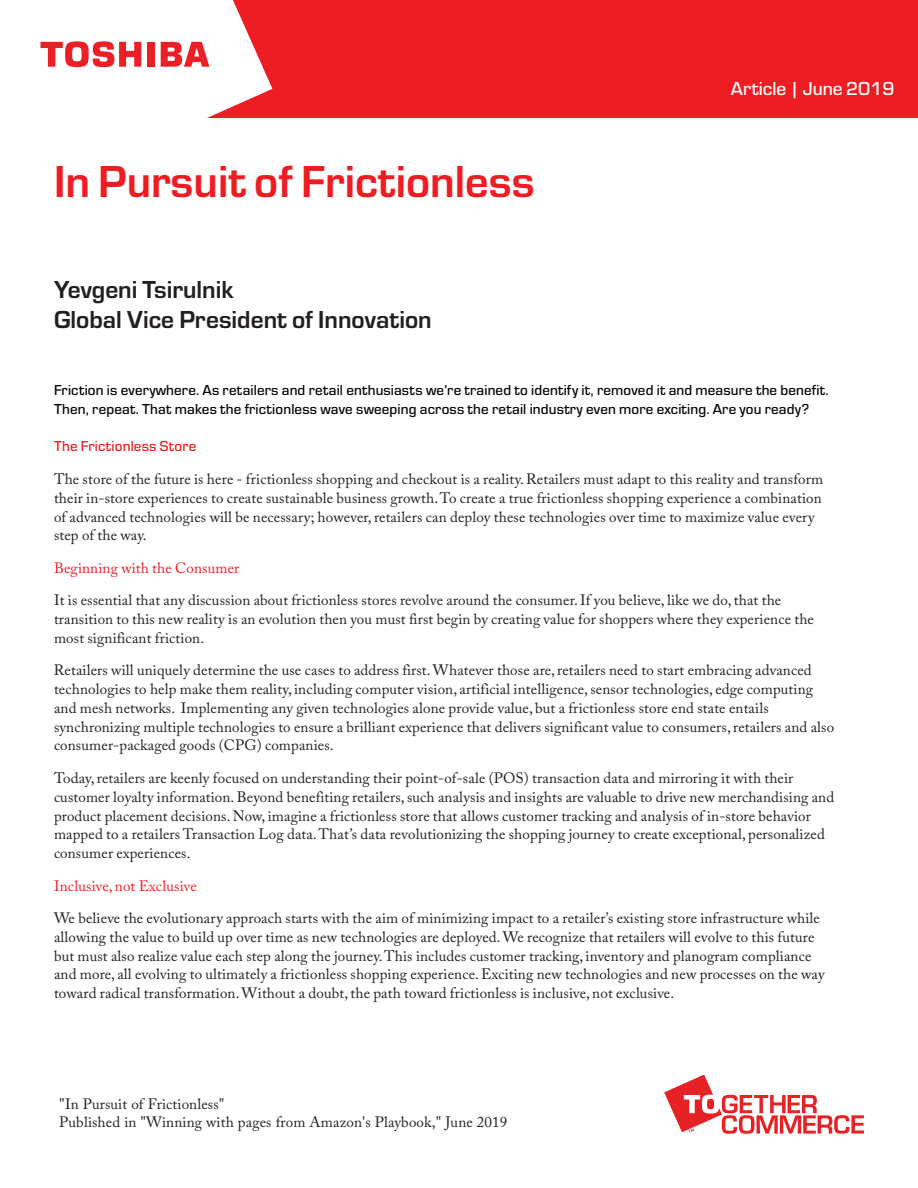
<style>
.page{position:relative;width:918px;height:1188px;background:#fff}
.page>*{position:absolute;margin:0;border:0;box-sizing:border-box;transform-origin:0 0}
.TextStyle1{font:700 46.5px "Eurostile";color:#ee1d23}
.TextStyle1-2{font:700 25.5px/30px "Eurostile";color:#231f20}
.t1{font:500 19.5px "Eurostile";color:#fff}
.TextStyle1-3{font:15px/18.8px "Adobe Caslon Pro";letter-spacing:.01em;color:#231f20}
.TextStyle1-4{font:500 15px/18.8px "Eurostile";letter-spacing:.01em;color:#040503}
.s1{font-family:"Eurostile";font-weight:500;color:#ee1d23}
.s2{color:#ee1d23}
</style>
<div class="page">
<div style="left:1px;top:0;width:917px;height:118px;background:#ee1d23"></div>
<svg style="left:1px;top:0;width:271px;height:118px;background:#fde9e9"></svg>
<svg style="left:664px;top:1075px;width:200px;height:59px"></svg>
<div style="left:147px;top:42px;width:7px;height:25px;background:#ed1f26"></div>
<svg style="left:161px;top:42px;width:48px;height:25px"></svg>
<svg style="left:40px;top:41px;width:101px;height:26px"></svg>
<p class="TextStyle1" style="left:54px;top:148px;width:482px">In Pursuit of Frictionless</p>
<p class="TextStyle1-2" style="left:54px;top:272px;width:379px">Yevgeni Tsirulnik<br>Global Vice President of Innovation</p>
<p class="t1" style="left:731px;top:75px;width:165px">Article | June 2019</p>
<p class="TextStyle1-4" style="left:54px;top:380px;width:776px">Friction is everywhere. As retailers and retail enthusiasts we’re trained to identify it, removed it and measure the benefit.<br>Then, repeat. That makes the frictionless wave sweeping across the retail industry even more exciting. Are you ready?</p>
<p class="TextStyle1-3" style="left:54px;top:430px;width:771px;line-height:32.5px"><span class="s1">The Frictionless Store<br></span>The store of the future is here - frictionless shopping and checkout is a reality.Retailers must adapt to this reality and transform</p>
<p class="TextStyle1-3" style="left:54px;top:488px;width:769px">their in-store experiences to create sustainable business growth.To create a true frictionless shopping experience a combination of advanced technologies will be necessary; however, retailers can deploy these technologies over time to maximize value every step of the way.</p>
<p class="TextStyle1-3" style="left:54px;top:551px;width:729px;line-height:32.5px"><span class="s2">Beginning with the Consumer<br></span>It is essential that any discussion about frictionless stores revolve around the consumer.If you believe, like we do,that the</p>
<p class="TextStyle1-3" style="left:54px;top:610px;width:762px">transition to this new reality is an evolution then you must first begin by creating value for shoppers where they experience the most significant friction.</p>
<p class="TextStyle1-3" style="left:54px;top:661px;width:782px">Retailers will uniquely determine the use cases to address first.Whatever those are, retailers need to start embracing advanced technologies to help make them reality, including computer vision, artificial intelligence,sensor technologies, edge computing and mesh networks. Implementing any given technologies alone provide value, but a frictionless store end state entails synchronizing multiple technologies to ensure a brilliant experience that delivers significant value to consumers, retailers and also consumer-packaged goods (CPG) companies.</p>
<p class="TextStyle1-3" style="left:54px;top:769px;width:782px">Today, retailers are keenly focused on understanding their point-of-sale (POS) transaction data and mirroring it with their customer loyalty information. Beyond benefiting retailers, such analysis and insights are valuable to drive new merchandising and product placement decisions. Now, imagine a frictionless store that allows customer tracking and analysis of in-store behavior mapped to a retailers Transaction Log data.That’s data revolutionizing the shopping journey to create exceptional, personalized consumer experiences.</p>
<p class="TextStyle1-3" style="left:54px;top:869px;width:768px;line-height:32.5px"><span class="s2">Inclusive, not Exclusive<br></span>We believe the evolutionary approach starts with the aim of minimizing impact to a retailer’s existing store infrastructure while</p>
<p class="TextStyle1-3" style="left:54px;top:927px;width:772px">allowing the value to build up over time as new technologies are deployed.We recognize that retailers will evolve to this future but must also realize value each step along the journey.This includes customer tracking, inventory and planogram compliance and more, all evolving to ultimately a frictionless shopping experience. Exciting new technologies and new processes on the way toward radical transformation.Without a doubt,the path toward frictionless is inclusive, not exclusive.</p>
<p class="TextStyle1-3" style="left:59px;top:1095px;width:450px;line-height:18px">"In Pursuit of Frictionless"<br>Published in "Winning with pages from Amazon's Playbook," June 2019</p>
</div>
